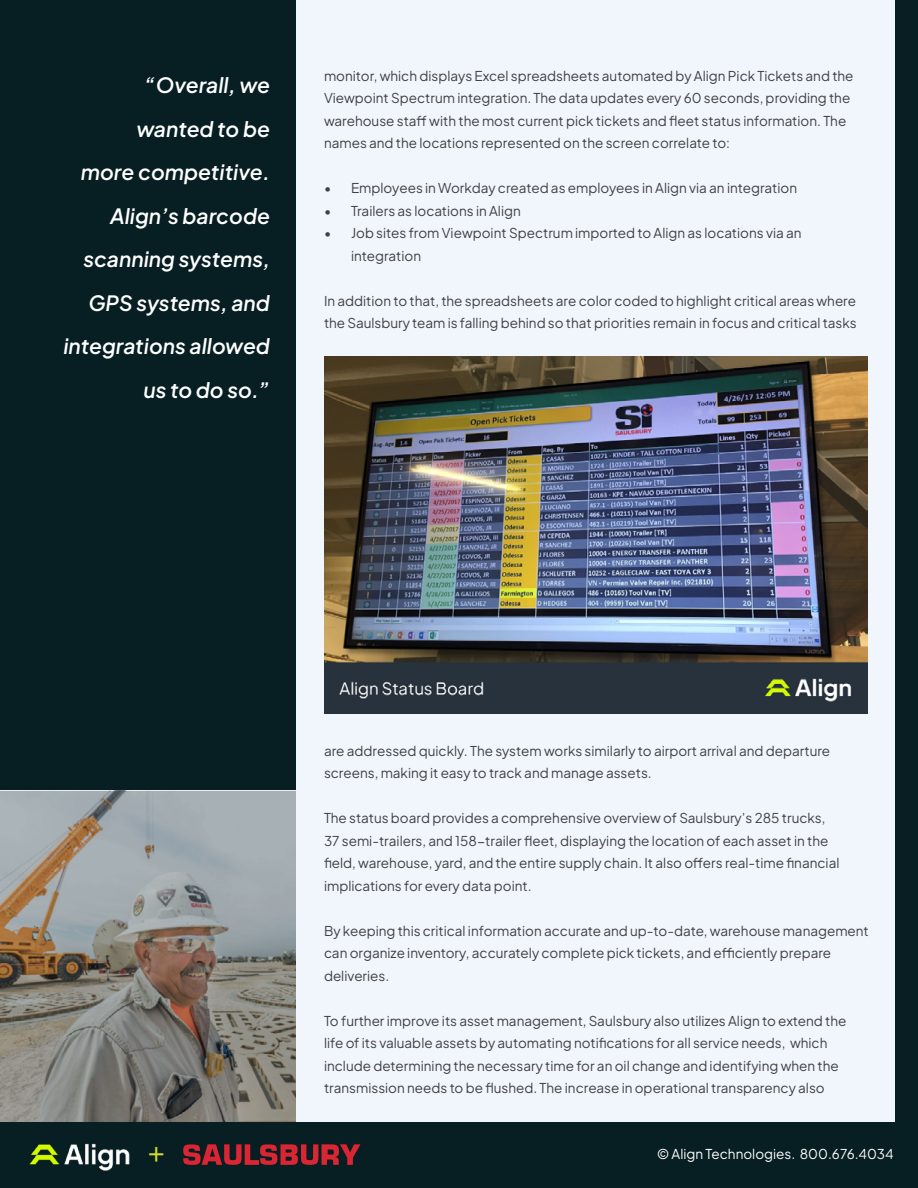
<style>
.page{position:relative;width:918px;height:1188px;background:#fff}
.page>*{position:absolute;margin:0;border:0;box-sizing:border-box;transform-origin:0 0}
.t1{font:30px "Open Sans";color:#d0dd28}
.t2{font:italic 600 21px/43.5px "Plus Jakarta Sans";color:#fff;text-align:right}
.t3{font:13.5px/22.5px "Plus Jakarta Sans";color:#414042}
.t4{font:13.5px "Plus Jakarta Sans";color:#fff}
</style>
<div class="page">
<div style="left:0;top:0;width:918px;height:1124px;background:#071e23"></div>
<div style="left:0;top:1121px;width:918px;height:67px;background:#071e23"></div>
<svg style="left:183px;top:1144px;width:177px;height:21px"></svg>
<img style="left:29px;top:1143px;width:101px;height:28px">
<div style="left:296px;top:0;width:598px;height:1121px;background:#f1f6fc"></div>
<img style="left:325px;top:356px;width:543px;height:358px">
<svg style="left:0;top:791px;width:296px;height:330px;background:#8d8c87"></svg>
<svg style="left:424px;top:418px;width:46px;height:11px"></svg>
<h2 class="t2" style="left:63px;top:61px;width:208px">“Overall, we wanted to be<br>more competitive.<br>Align’s barcode scanning systems,<br>GPS systems, and integrations allowed us to do so.”</h2>
<p class="t3" style="left:324px;top:63px;width:531px">monitor, which displays Excel spreadsheets automated by Align Pick Tickets and the Viewpoint Spectrum integration. The data updates every 60 seconds, providing the warehouse staff with the most current pick tickets and fleet status information. The names and the locations represented on the screen correlate to:</p>
<p class="t3" style="left:324px;top:176px;width:475px">• Employees in Workday created as employees in Align via an integration</p>
<p class="t3" style="left:324px;top:198px;width:198px">• Trailers as locations in Align</p>
<p class="t3" style="left:351px;top:221px;width:452px;text-indent:-27px">• Job sites from Viewpoint Spectrum imported to Align as locations via an integration</p>
<p class="t3" style="left:324px;top:288px;width:534px">In addition to that, the spreadsheets are color coded to highlight critical areas where the Saulsbury team is falling behind so that priorities remain in focus and critical tasks</p>
<p class="t3" style="left:324px;top:738px;width:508px">are addressed quickly. The system works similarly to airport arrival and departure screens, making it easy to track and manage assets.</p>
<p class="t3" style="left:324px;top:806px;width:517px">The status board provides a comprehensive overview of Saulsbury’s 285 trucks, 37 semi-trailers, and 158-trailer fleet, displaying the location of each asset in the field, warehouse, yard, and the entire supply chain. It also offers real-time financial implications for every data point.</p>
<p class="t3" style="left:324px;top:918px;width:546px">By keeping this critical information accurate and up-to-date, warehouse management can organize inventory, accurately complete pick tickets, and efficiently prepare deliveries.</p>
<p class="t3" style="left:324px;top:1008px;width:524px">To further improve its asset management, Saulsbury also utilizes Align to extend the life of its valuable assets by automating notifications for all service needs, which include determining the necessary time for an oil change and identifying when the transmission needs to be flushed. The increase in operational transparency also</p>
<h1 class="t1" style="left:148px;top:1133px;width:19px">+</h1>
<p class="t4" style="left:657px;top:1142px;width:238px">© Align Technologies. 800.676.4034</p>
</div>
